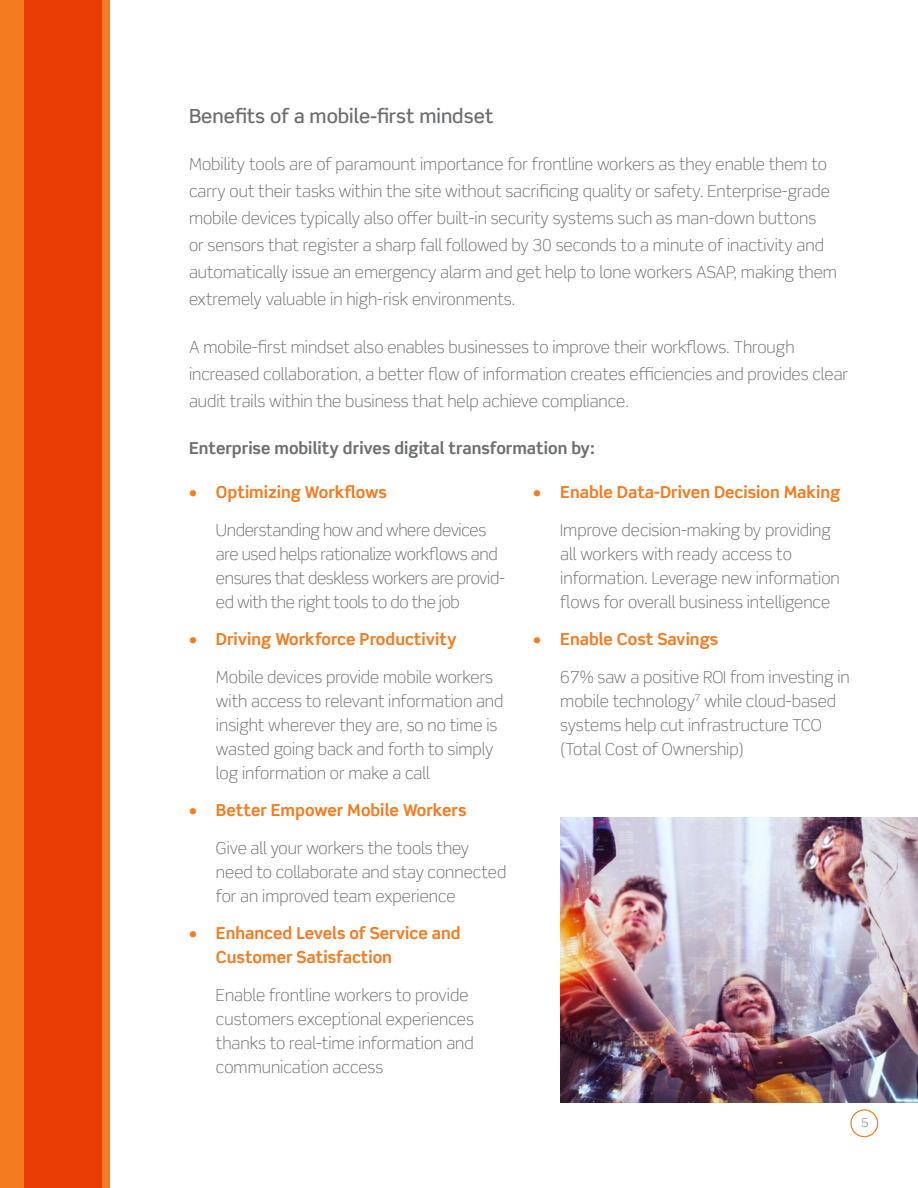
<style>
.page{position:relative;width:918px;height:1188px;background:#fff}
.page>*{position:absolute;margin:0;border:0;box-sizing:border-box;transform-origin:0 0}
.t1{font:500 19.5px "Scene Std";color:#6d6e71}
.t2{font:300 16.5px/24px "Scene Std";color:#6d6e71}
.t3{font:700 16.5px/24px "Scene Std";color:#f47b20}
.t4{font:300 16.5px/24px "Scene Std";letter-spacing:-.02em;color:#6d6e71}
.t5{font:700 16.5px "Scene Std";color:#6d6e71}
.t6{font:300 12px "Scene Std";color:#6d6e71}
</style>
<div class="page">
<div style="left:850px;top:1109px;width:28px;height:28px;border:1px solid #f47b20;border-radius:50%"></div>
<div style="left:0;top:0;width:110px;height:1188px;background:#f47b20"></div>
<div style="left:24px;top:0;width:78px;height:1188px;background:#e93b04"></div>
<img style="left:561px;top:817px;width:357px;height:285px">
<p class="t1" style="left:189px;top:104px;width:306px">Benefits of a mobile-first mindset</p>
<p class="t2" style="left:189px;top:151px;width:649px;line-height:27px">Mobility tools are of paramount importance for frontline workers as they enable them to carry out their tasks within the site without sacrificing quality or safety. Enterprise-grade mobile devices typically also offer built-in security systems such as man-down buttons<br>or sensors that register a sharp fall followed by 30 seconds to a minute of inactivity and automatically issue an emergency alarm and get help to lone workers ASAP, making them extremely valuable in high-risk environments.</p>
<p class="t2" style="left:189px;top:333px;width:661px;line-height:27px">A mobile-first mindset also enables businesses to improve their workflows. Through increased collaboration, a better flow of information creates efficiencies and provides clear audit trails within the business that help achieve compliance.</p>
<p class="t5" style="left:189px;top:438px;width:407px">Enterprise mobility drives digital transformation by:</p>
<p class="t3" style="left:189px;top:480px;width:200px">• Optimizing Workflows</p>
<p class="t4" style="left:216px;top:518px;width:290px">Understanding how and where devices are used helps rationalize workflows and ensures that deskless workers are provid&shy;ed with the right tools to do the job</p>
<p class="t3" style="left:189px;top:627px;width:269px">• Driving Workforce Productivity</p>
<p class="t2" style="left:216px;top:665px;width:289px">Mobile devices provide mobile workers with access to relevant information and insight wherever they are, so no time is wasted going back and forth to simply log information or make a call</p>
<p class="t3" style="left:189px;top:798px;width:279px">• Better Empower Mobile Workers</p>
<p class="t2" style="left:216px;top:836px;width:292px">Give all your workers the tools they need to collaborate and stay connected for an improved team experience</p>
<p class="t3" style="left:216px;top:921px;width:246px;text-indent:-27px">• Enhanced Levels of Service and<br>Customer Satisfaction</p>
<p class="t2" style="left:216px;top:983px;width:259px">Enable frontline workers to provide customers exceptional experiences thanks to real-time information and communication access</p>
<p class="t3" style="left:533px;top:480px;width:309px">• Enable Data-Driven Decision Making</p>
<p class="t2" style="left:560px;top:518px;width:281px">Improve decision-making by providing all workers with ready access to information. Leverage new information flows for overall business intelligence</p>
<p class="t3" style="left:533px;top:627px;width:186px">• Enable Cost Savings</p>
<p class="t2" style="left:560px;top:665px;width:291px">67% saw a positive ROI from investing in mobile technology<sup>7</sup> while cloud-based systems help cut infrastructure TCO (Total Cost of Ownership)</p>
<p class="t6" style="left:862px;top:1116px;width:9px">5</p>
</div>
